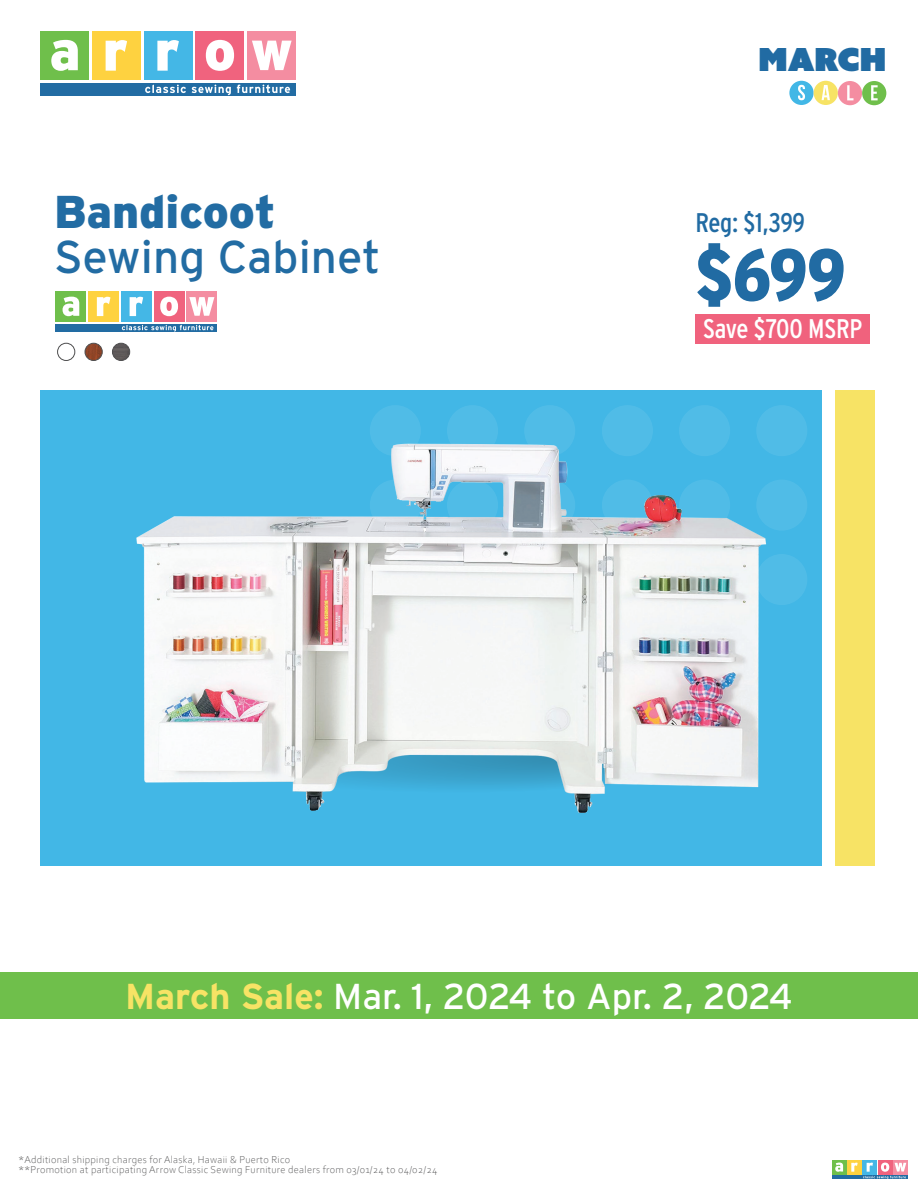
<style>
.page{position:relative;width:918px;height:1188px;background:#fff}
.page>*{position:absolute;margin:0;border:0;box-sizing:border-box;transform-origin:0 0}
.t1{font:900 73.35px "Interstate Condensed";color:#216ba3}
.t2{font:45.9px "Interstate";color:#226ca3}
.t3{font:900 45.9px "Interstate";color:#226ca3}
.t4{font:36px "Interstate";letter-spacing:-.02em;color:#fff}
.t5{font:31.8px "Azo Sans Uber";color:#216ba3}
.t6{font:26.85px "Interstate Condensed";letter-spacing:-.015em;color:#fff}
.t7{font:26.85px "Interstate Condensed";letter-spacing:-.02em;color:#216ba3}
.t8{font:300 10.5px/10.5px "Corbel";letter-spacing:.025em;color:#4e4e4f}
.s1{font-weight:700;color:#f7e365}
</style>
<div class="page">
<div style="left:0;top:973px;width:918px;height:46px;background:#6fbf4b"></div>
<div style="left:40px;top:83px;width:256px;height:12px;background:#226ca3"></div>
<div style="left:40px;top:31px;width:49px;height:49px;background:#6fbf4b"></div>
<svg style="left:51px;top:40px;width:27px;height:31px"></svg>
<div style="left:92px;top:31px;width:49px;height:49px;background:#fed240"></div>
<svg style="left:106px;top:40px;width:21px;height:31px"></svg>
<div style="left:144px;top:31px;width:48px;height:49px;background:#44b7e6"></div>
<svg style="left:157px;top:40px;width:22px;height:31px"></svg>
<div style="left:196px;top:31px;width:48px;height:49px;background:#f0637e"></div>
<svg style="left:206px;top:40px;width:28px;height:31px"></svg>
<svg style="left:145px;top:85px;width:41px;height:8px"></svg>
<svg style="left:192px;top:85px;width:39px;height:10px"></svg>
<svg style="left:237px;top:85px;width:53px;height:8px"></svg>
<div style="left:248px;top:31px;width:48px;height:49px;background:#f48da1"></div>
<svg style="left:252px;top:41px;width:40px;height:29px"></svg>
<hr style="left:832px;top:1175px;width:76px;height:4px;background:#226ca3">
<div style="left:832px;top:1160px;width:14px;height:14px;background:#6fbf4b"></div>
<svg style="left:835px;top:1163px;width:8px;height:9px"></svg>
<div style="left:847px;top:1160px;width:15px;height:14px;background:#fed240"></div>
<svg style="left:863px;top:1160px;width:14px;height:3px"></svg>
<svg style="left:878px;top:1160px;width:14px;height:3px"></svg>
<svg style="left:893px;top:1160px;width:15px;height:14px"></svg>
<svg style="left:851px;top:1163px;width:55px;height:16px"></svg>
<div style="left:40px;top:390px;width:782px;height:476px;background:#42b7e6"></div>
<div style="left:835px;top:390px;width:40px;height:476px;background:#f7e365"></div>
<div style="left:695px;top:314px;width:175px;height:29px;background:#f0627d"></div>
<img style="left:85px;top:343px;width:17px;height:18px;border-radius:9px">
<div style="left:85px;top:343px;width:17px;height:18px;border:1px solid #4e4e4f;border-radius:50%"></div>
<img style="left:112px;top:343px;width:18px;height:18px;border-radius:9px">
<div style="left:112px;top:343px;width:18px;height:18px;border:1px solid #4e4e4f;border-radius:50%"></div>
<div style="left:57px;top:343px;width:18px;height:18px;border:1px solid #4e4e4f;border-radius:50%"></div>
<div style="left:56px;top:324px;width:161px;height:8px;background:#226ca3"></div>
<div style="left:56px;top:291px;width:30px;height:31px;background:#6fbf4b"></div>
<svg style="left:63px;top:297px;width:16px;height:19px"></svg>
<div style="left:88px;top:291px;width:31px;height:31px;background:#fed240"></div>
<svg style="left:97px;top:297px;width:13px;height:19px"></svg>
<div style="left:121px;top:291px;width:31px;height:31px;background:#44b7e6"></div>
<svg style="left:130px;top:297px;width:13px;height:19px"></svg>
<div style="left:154px;top:291px;width:31px;height:31px;background:#f0637e"></div>
<svg style="left:160px;top:297px;width:18px;height:19px"></svg>
<svg style="left:122px;top:325px;width:91px;height:7px"></svg>
<div style="left:187px;top:291px;width:30px;height:31px;background:#f48da1"></div>
<svg style="left:189px;top:297px;width:25px;height:19px"></svg>
<div style="left:602px;top:405px;width:51px;height:51px;background:#50bce7;border-radius:50%"></div>
<div style="left:679px;top:405px;width:51px;height:51px;background:#50bce7;border-radius:50%"></div>
<div style="left:756px;top:405px;width:51px;height:51px;background:#50bce7;border-radius:50%"></div>
<div style="left:370px;top:405px;width:51px;height:51px;background:#50bce7;border-radius:50%"></div>
<div style="left:447px;top:405px;width:51px;height:51px;background:#50bce7;border-radius:50%"></div>
<div style="left:524px;top:405px;width:51px;height:51px;background:#50bce7;border-radius:50%"></div>
<svg style="left:789px;top:81px;width:97px;height:24px"></svg>
<img style="left:136px;top:419px;width:671px;height:394px">
<h2 class="t3" style="left:54px;top:186px;width:223px">Bandicoot</h2>
<h2 class="t2" style="left:54px;top:231px;width:328px">Sewing Cabinet</h2>
<h3 class="t5" style="left:758px;top:39px;width:129px">MARCH</h3>
<h3 class="t7" style="left:695px;top:208px;width:111px">Reg: $1,399</h3>
<h1 class="t1" style="left:695px;top:234px;width:152px">$699</h1>
<h3 class="t6" style="left:703px;top:313px;width:161px">Save $700 MSRP</h3>
<h3 class="t4" style="left:125px;top:976px;width:669px"><span class="s1">March Sale:</span> Mar. 1, 2024 to Apr. 2, 2024</h3>
<p class="t8" style="left:18px;top:1153px;width:421px">*Additional shipping charges for Alaska, Hawaii &amp; Puerto Rico<br>**Promotion at participating Arrow Classic Sewing Furniture dealers from 03/01/24 to 04/02/24</p>
</div>
